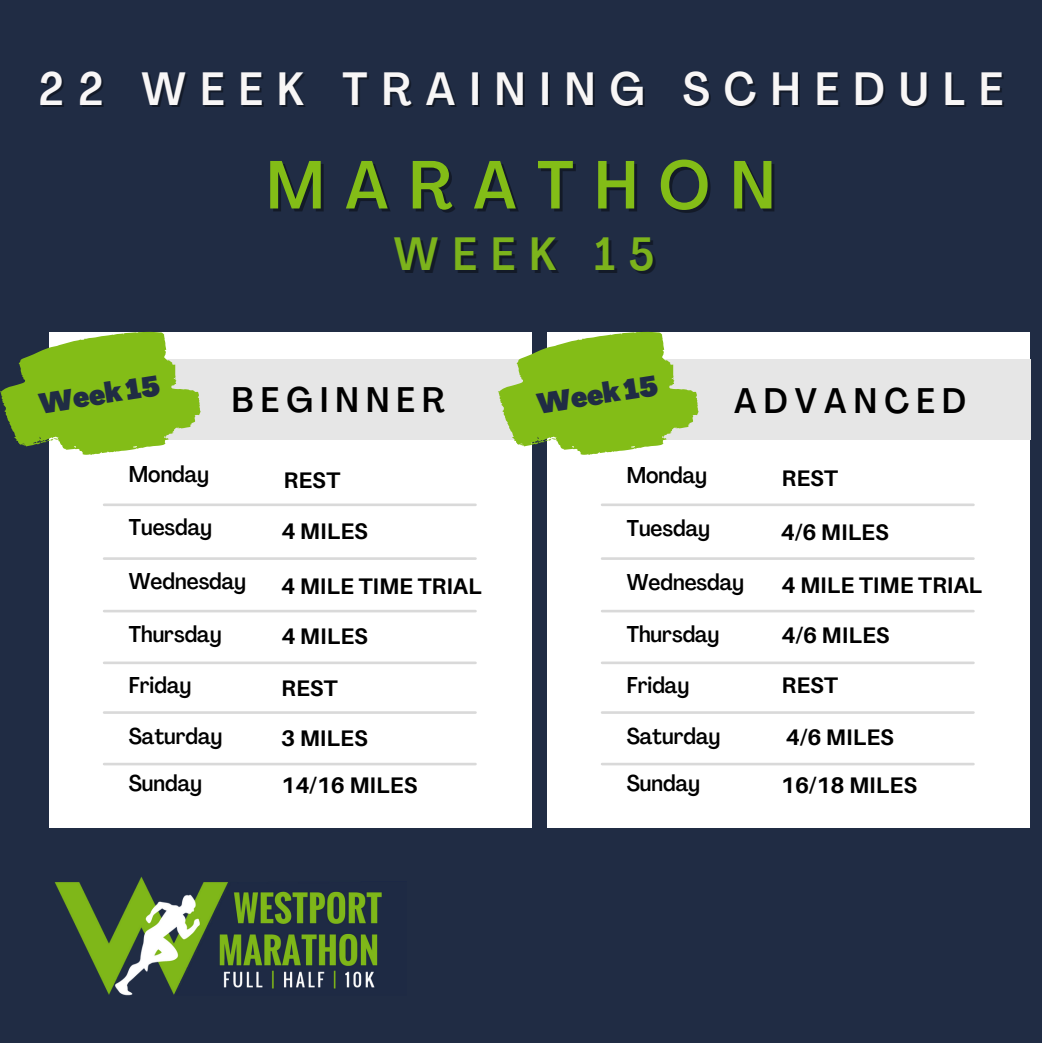
<style>
.page{position:relative;width:1042px;height:1043px;background:#fff}
.page>*{position:absolute;margin:0;border:0;box-sizing:border-box;transform-origin:0 0}
.t1{font:500 condensed 67.02px "Agrandir";letter-spacing:.31em;color:#83bd17}
.t2{font:500 condensed 46.02px "Agrandir";letter-spacing:.31em;color:#f8f6f6}
.t3{font:500 condensed 46.02px "Agrandir";letter-spacing:.31em;color:#7cb31c}
.t4{font:500 condensed 35px "Agrandir";letter-spacing:.205em;color:#000}
.t5{font:900 condensed 28.18px "Agrandir";color:#202c44}
.t6{font:700 22.57px/46.2px "Aileron";color:#000}
.t7{font:500 condensed 22.57px/46.9px "Agrandir";color:#000}
</style>
<div class="page">
<div style="left:0;top:0;width:1041px;height:1041px;background:#202c44"></div>
<img style="left:54px;top:876px;width:328px;height:120px">
<div style="left:49px;top:332px;width:482px;height:495px;background:#fff"></div>
<hr style="left:104px;top:503px;width:371px;height:3px;background:#d9d9d9">
<hr style="left:104px;top:557px;width:371px;height:2px;background:#d9d9d9">
<hr style="left:104px;top:609px;width:371px;height:3px;background:#d9d9d9">
<hr style="left:104px;top:661px;width:371px;height:3px;background:#d9d9d9">
<hr style="left:104px;top:711px;width:371px;height:2px;background:#d9d9d9">
<hr style="left:104px;top:762px;width:371px;height:3px;background:#d9d9d9">
<div style="left:129px;top:359px;width:403px;height:80px;background:#e6e6e6"></div>
<svg style="left:0;top:332px;width:201px;height:123px"></svg>
<div style="left:547px;top:332px;width:482px;height:495px;background:#fff"></div>
<hr style="left:602px;top:503px;width:371px;height:3px;background:#d9d9d9">
<hr style="left:602px;top:557px;width:371px;height:2px;background:#d9d9d9">
<hr style="left:602px;top:609px;width:371px;height:3px;background:#d9d9d9">
<hr style="left:602px;top:661px;width:371px;height:3px;background:#d9d9d9">
<hr style="left:602px;top:711px;width:371px;height:2px;background:#d9d9d9">
<hr style="left:602px;top:762px;width:371px;height:3px;background:#d9d9d9">
<div style="left:626px;top:359px;width:403px;height:80px;background:#e6e6e6"></div>
<svg style="left:498px;top:332px;width:200px;height:123px"></svg>
<h2 class="t2" style="left:38px;top:71px;width:965px">22 WEEK TRAINING SCHEDULE</h2>
<h1 class="t1" style="left:266px;top:158px;width:510px">MARATHON</h1>
<h2 class="t3" style="left:394px;top:235px;width:262px">WEEK 15</h2>
<p class="t5" style="left:38px;top:393px;width:123px;rotate:-9deg">Week15</p>
<h3 class="t4" style="left:232px;top:385px;width:214px">BEGINNER</h3>
<p class="t7" style="left:129px;top:452px;width:82px">Monday</p>
<p class="t7" style="left:129px;top:505px;width:85px">Tuesday</p>
<p class="t7" style="left:129px;top:559px;width:119px">Wednesday</p>
<p class="t7" style="left:129px;top:612px;width:94px">Thursday</p>
<p class="t7" style="left:129px;top:664px;width:64px">Friday</p>
<p class="t7" style="left:129px;top:714px;width:95px">Saturday<br>Sunday</p>
<p class="t6" style="left:283px;top:456px;width:58px">REST</p>
<p class="t6" style="left:281px;top:507px;width:88px">4 MILES</p>
<p class="t6" style="left:281px;top:562px;width:202px">4 MILE TIME TRIAL</p>
<p class="t6" style="left:281px;top:612px;width:88px">4 MILES</p>
<p class="t6" style="left:281px;top:664px;width:58px">REST</p>
<p class="t6" style="left:281px;top:714px;width:138px">3 MILES<br>14/16 MILES</p>
<p class="t5" style="left:535px;top:393px;width:123px;rotate:-9deg">Week15</p>
<h3 class="t4" style="left:734px;top:386px;width:233px">ADVANCED</h3>
<p class="t7" style="left:626px;top:454px;width:82px">Monday</p>
<p class="t7" style="left:626px;top:506px;width:85px">Tuesday</p>
<p class="t7" style="left:626px;top:561px;width:119px">Wednesday</p>
<p class="t7" style="left:626px;top:612px;width:94px">Thursday</p>
<p class="t7" style="left:626px;top:664px;width:64px">Friday</p>
<p class="t7" style="left:626px;top:714px;width:95px">Saturday<br>Sunday</p>
<p class="t6" style="left:781px;top:454px;width:58px">REST</p>
<p class="t6" style="left:780px;top:508px;width:109px">4/6 MILES</p>
<p class="t6" style="left:781px;top:561px;width:202px">4 MILE TIME TRIAL</p>
<p class="t6" style="left:781px;top:611px;width:109px">4/6 MILES</p>
<p class="t6" style="left:781px;top:661px;width:58px">REST</p>
<p class="t6" style="left:780px;top:712px;width:138px;line-height:47.4px">4/6 MILES<br>16/18 MILES</p>
</div>
